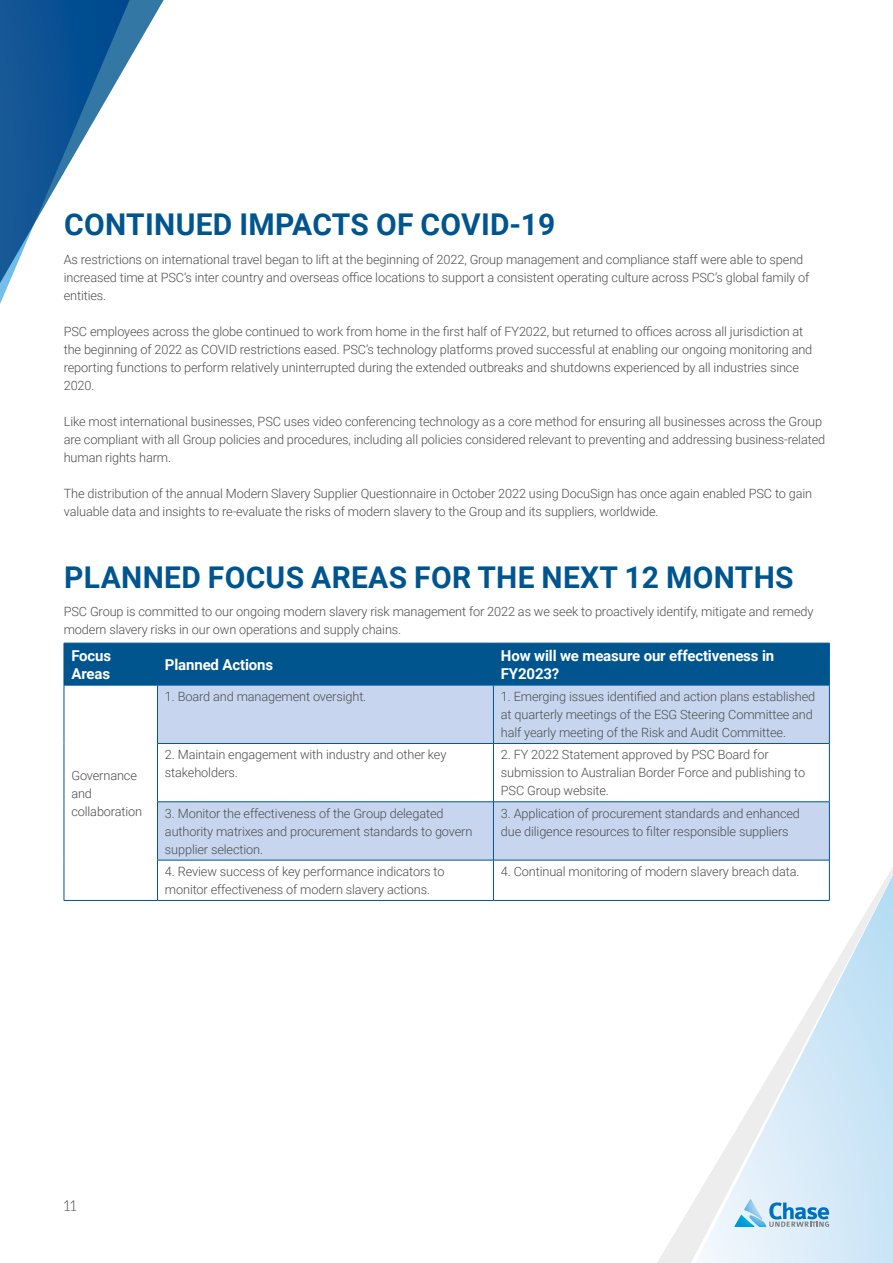
<style>
.page{position:relative;width:893px;height:1263px;background:#fff}
.page>*{position:absolute;margin:0;border:0;box-sizing:border-box;transform-origin:0 0}
.t1{font:700 30px "Roboto";letter-spacing:.01em;color:#00558f}
.t2{font:700 15px/18px "Roboto";letter-spacing:-.01em;color:#fff}
.t3{font:300 15px "Aleo";color:#4d4d4f}
.t4{font:300 12.75px/18px "Roboto";letter-spacing:-.01em;color:#4d4d4f}
</style>
<div class="page">
<svg style="left:682px;top:861px;width:211px;height:402px"></svg>
<svg style="left:0;top:0;width:164px;height:304px"></svg>
<svg style="left:734px;top:1199px;width:95px;height:28px;background:#9ec9e4"></svg>
<div style="left:65px;top:644px;width:764px;height:41px;background:#00558f"></div>
<svg style="left:158px;top:686px;width:671px;height:174px;fill:#c7d6ee"></svg>
<hr style="left:64px;top:685px;width:1px;height:58px;background:#00558f">
<hr style="left:64px;top:743px;width:1px;height:59px;background:#00558f">
<hr style="left:64px;top:802px;width:1px;height:58px;background:#00558f">
<hr style="left:64px;top:860px;width:1px;height:40px;background:#00558f">
<hr style="left:157px;top:744px;width:1px;height:58px;background:#00558f">
<hr style="left:493px;top:744px;width:1px;height:58px;background:#00558f">
<hr style="left:829px;top:744px;width:1px;height:58px;background:#00558f">
<hr style="left:157px;top:860px;width:1px;height:40px;background:#00558f">
<hr style="left:493px;top:860px;width:1px;height:40px;background:#00558f">
<hr style="left:829px;top:860px;width:1px;height:40px;background:#00558f">
<hr style="left:64px;top:643px;width:1px;height:42px;background:#00558f">
<hr style="left:64px;top:643px;width:94px;height:1px;background:#00558f">
<hr style="left:158px;top:643px;width:335px;height:1px;background:#00558f">
<hr style="left:493px;top:643px;width:337px;height:1px;background:#00558f">
<hr style="left:157px;top:643px;width:1px;height:42px;background:#00558f">
<hr style="left:493px;top:643px;width:1px;height:42px;background:#00558f">
<hr style="left:829px;top:643px;width:1px;height:42px;background:#00558f">
<hr style="left:64px;top:685px;width:94px;height:1px;background:#00558f">
<hr style="left:158px;top:685px;width:335px;height:1px;background:#00558f">
<hr style="left:157px;top:685px;width:1px;height:58px;background:#00558f">
<hr style="left:157px;top:743px;width:336px;height:1px;background:#00558f">
<hr style="left:493px;top:685px;width:337px;height:1px;background:#00558f">
<hr style="left:493px;top:685px;width:1px;height:58px;background:#00558f">
<hr style="left:829px;top:685px;width:1px;height:58px;background:#00558f">
<hr style="left:493px;top:743px;width:337px;height:1px;background:#00558f">
<hr style="left:157px;top:801px;width:336px;height:1px;background:#00558f">
<hr style="left:157px;top:802px;width:1px;height:58px;background:#00558f">
<hr style="left:157px;top:860px;width:336px;height:1px;background:#00558f">
<hr style="left:493px;top:801px;width:337px;height:1px;background:#00558f">
<hr style="left:493px;top:802px;width:1px;height:58px;background:#00558f">
<hr style="left:829px;top:802px;width:1px;height:58px;background:#00558f">
<hr style="left:493px;top:860px;width:337px;height:1px;background:#00558f">
<hr style="left:64px;top:900px;width:94px;height:1px;background:#00558f">
<hr style="left:158px;top:900px;width:335px;height:1px;background:#00558f">
<hr style="left:493px;top:900px;width:337px;height:1px;background:#00558f">
<h1 class="t1" style="left:64px;top:203px;width:493px">CONTINUED IMPACTS OF COVID-19</h1>
<p class="t4" style="left:64px;top:250px;width:747px">As restrictions on international travel began to lift at the beginning of 2022, Group management and compliance staff were able to spend increased time at PSC’s inter country and overseas office locations to support a consistent operating culture across PSC’s global family of entities.</p>
<p class="t4" style="left:64px;top:322px;width:750px">PSC employees across the globe continued to work from home in the first half of FY2022, but returned to offices across all jurisdiction at the beginning of 2022 as COVID restrictions eased. PSC’s technology platforms proved successful at enabling our ongoing monitoring and reporting functions to perform relatively uninterrupted during the extended outbreaks and shutdowns experienced by all industries since 2020.</p>
<p class="t4" style="left:64px;top:412px;width:763px">Like most international businesses, PSC uses video conferencing technology as a core method for ensuring all businesses across the Group are compliant with all Group policies and procedures, including all policies considered relevant to preventing and addressing business-related human rights harm.</p>
<p class="t4" style="left:64px;top:484px;width:750px">The distribution of the annual Modern Slavery Supplier Questionnaire in October 2022 using DocuSign has once again enabled PSC to gain valuable data and insights to re-evaluate the risks of modern slavery to the Group and its suppliers, worldwide.</p>
<h1 class="t1" style="left:64px;top:556px;width:731px">PLANNED FOCUS AREAS FOR THE NEXT 12 MONTHS</h1>
<p class="t4" style="left:64px;top:602px;width:751px">PSC Group is committed to our ongoing modern slavery risk management for 2022 as we seek to proactively identify, mitigate and remedy modern slavery risks in our own operations and supply chains.</p>
<p class="t2" style="left:71px;top:646px;width:41px">Focus<br>Areas</p>
<p class="t2" style="left:165px;top:655px;width:110px">Planned Actions</p>
<p class="t2" style="left:501px;top:646px;width:275px">How will we measure our effectiveness in<br>FY2023?</p>
<p class="t4" style="left:71px;top:765px;width:72px">Governance and collaboration</p>
<p class="t4" style="left:165px;top:687px;width:203px">1. Board and management oversight.</p>
<p class="t4" style="left:501px;top:687px;width:316px">1. Emerging issues identified and action plans established at quarterly meetings of the ESG Steering Committee and half yearly meeting of the Risk and Audit Committee.</p>
<p class="t4" style="left:165px;top:745px;width:283px">2. Maintain engagement with industry and other key stakeholders.</p>
<p class="t4" style="left:501px;top:745px;width:306px">2. FY 2022 Statement approved by PSC Board for submission to Australian Border Force and publishing to<br>PSC Group website.</p>
<p class="t4" style="left:165px;top:804px;width:309px">3. Monitor the effectiveness of the Group delegated authority matrixes and procurement standards to govern supplier selection.</p>
<p class="t4" style="left:501px;top:804px;width:301px">3. Application of procurement standards and enhanced due diligence resources to filter responsible suppliers</p>
<p class="t4" style="left:165px;top:862px;width:281px">4. Review success of key performance indicators to monitor effectiveness of modern slavery actions.</p>
<p class="t4" style="left:501px;top:862px;width:300px">4. Continual monitoring of modern slavery breach data.</p>
<p class="t3" style="left:64px;top:1198px;width:15px">11</p>
</div>
